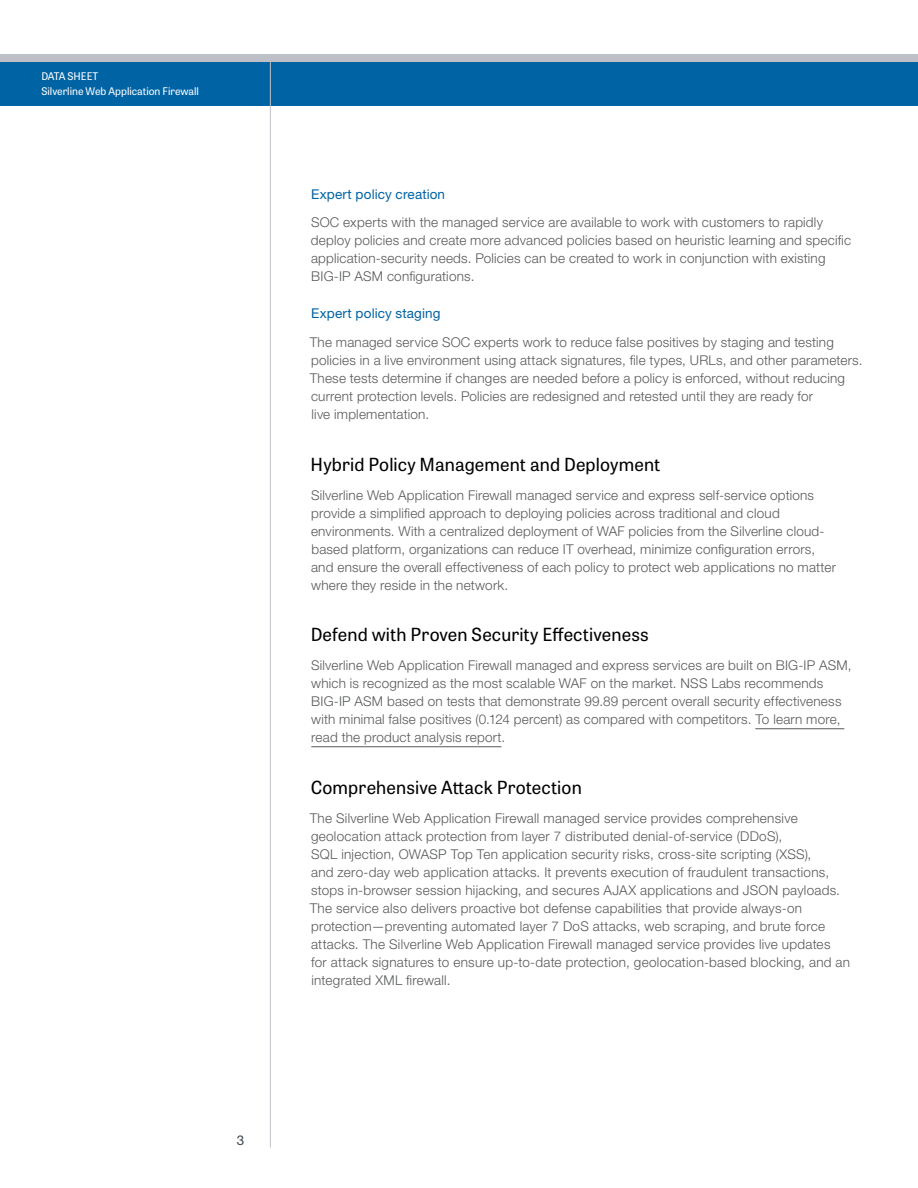
<style>
.page{position:relative;width:918px;height:1188px;background:#fff}
.page>*{position:absolute;margin:0;border:0;box-sizing:border-box;transform-origin:0 0}
.t1{font:18px "Tablet Gothic";letter-spacing:.01em;color:#000}
.t2{font:300 13.5px/18px "Helvetica Neue LT Std";letter-spacing:.015em;color:#58595b}
.t3{font:13.5px "Helvetica Neue LT Std";letter-spacing:.01em;color:#0063a4}
.t4{font:13.5px "Helvetica Neue LT Std";color:#3f454f}
.t5{font:10.5px/15px "Tablet Gothic";color:#fff}
</style>
<div class="page">
<hr style="left:270px;top:105px;width:1px;height:1043px;background:#bdc1c7">
<div style="left:0;top:56px;width:918px;height:50px;background:#0063a4"></div>
<div style="left:0;top:54px;width:918px;height:7px;background:#bdc1c7"></div>
<hr style="left:270px;top:54px;width:1px;height:52px;background:#bdc1c7">
<hr style="left:755px;top:728px;width:89px;height:1px;background:#58595b">
<hr style="left:311px;top:746px;width:190px;height:1px;background:#58595b">
<p class="t5" style="left:41px;top:68px;width:159px">DATA SHEET<br>Silverline Web Application Firewall</p>
<p class="t4" style="left:237px;top:1132px;width:9px">3</p>
<p class="t3" style="left:311px;top:186px;width:135px">Expert policy creation</p>
<p class="t2" style="left:311px;top:213px;width:542px">SOC experts with the managed service are available to work with customers to rapidly deploy policies and create more advanced policies based on heuristic learning and specific application-security needs. Policies can be created to work in conjunction with existing BIG-IP ASM configurations.</p>
<p class="t3" style="left:311px;top:305px;width:131px">Expert policy staging</p>
<p class="t2" style="left:310px;top:333px;width:554px">The managed service SOC experts work to reduce false positives by staging and testing policies in a live environment using attack signatures, file types, URLs, and other parameters.<br>These tests determine if changes are needed before a policy is enforced, without reducing current protection levels. Policies are redesigned and retested until they are ready for<br>live implementation.</p>
<h1 class="t1" style="left:311px;top:452px;width:351px">Hybrid Policy Management and Deployment</h1>
<p class="t2" style="left:311px;top:485px;width:526px">Silverline Web Application Firewall managed service and express self-service options provide a simplified approach to deploying policies across traditional and cloud environments. With a centralized deployment of WAF policies from the Silverline cloud&shy;based platform, organizations can reduce IT overhead, minimize configuration errors, and ensure the overall effectiveness of each policy to protect web applications no matter where they reside in the network.</p>
<h1 class="t1" style="left:311px;top:622px;width:340px">Defend with Proven Security Effectiveness</h1>
<p class="t2" style="left:311px;top:656px;width:542px">Silverline Web Application Firewall managed and express services are built on BIG-IP ASM, which is recognized as the most scalable WAF on the market. NSS Labs recommends BIG-IP ASM based on tests that demonstrate 99.89 percent overall security effectiveness with minimal false positives (0.124 percent) as compared with competitors. To learn more, read the product analysis report.</p>
<h1 class="t1" style="left:311px;top:775px;width:273px">Comprehensive Attack Protection</h1>
<p class="t2" style="left:310px;top:809px;width:542px">The Silverline Web Application Firewall managed service provides comprehensive geolocation attack protection from layer 7 distributed denial-of-service (DDoS),<br>SQL injection, OWASP Top Ten application security risks, cross-site scripting (XSS),<br>and zero-day web application attacks. It prevents execution of fraudulent transactions, stops in-browser session hijacking, and secures AJAX applications and JSON payloads.<br>The service also delivers proactive bot defense capabilities that provide always-on protection—preventing automated layer 7 DoS attacks, web scraping, and brute force attacks. The Silverline Web Application Firewall managed service provides live updates<br>for attack signatures to ensure up-to-date protection, geolocation-based blocking, and an integrated XML firewall.</p>
</div>
